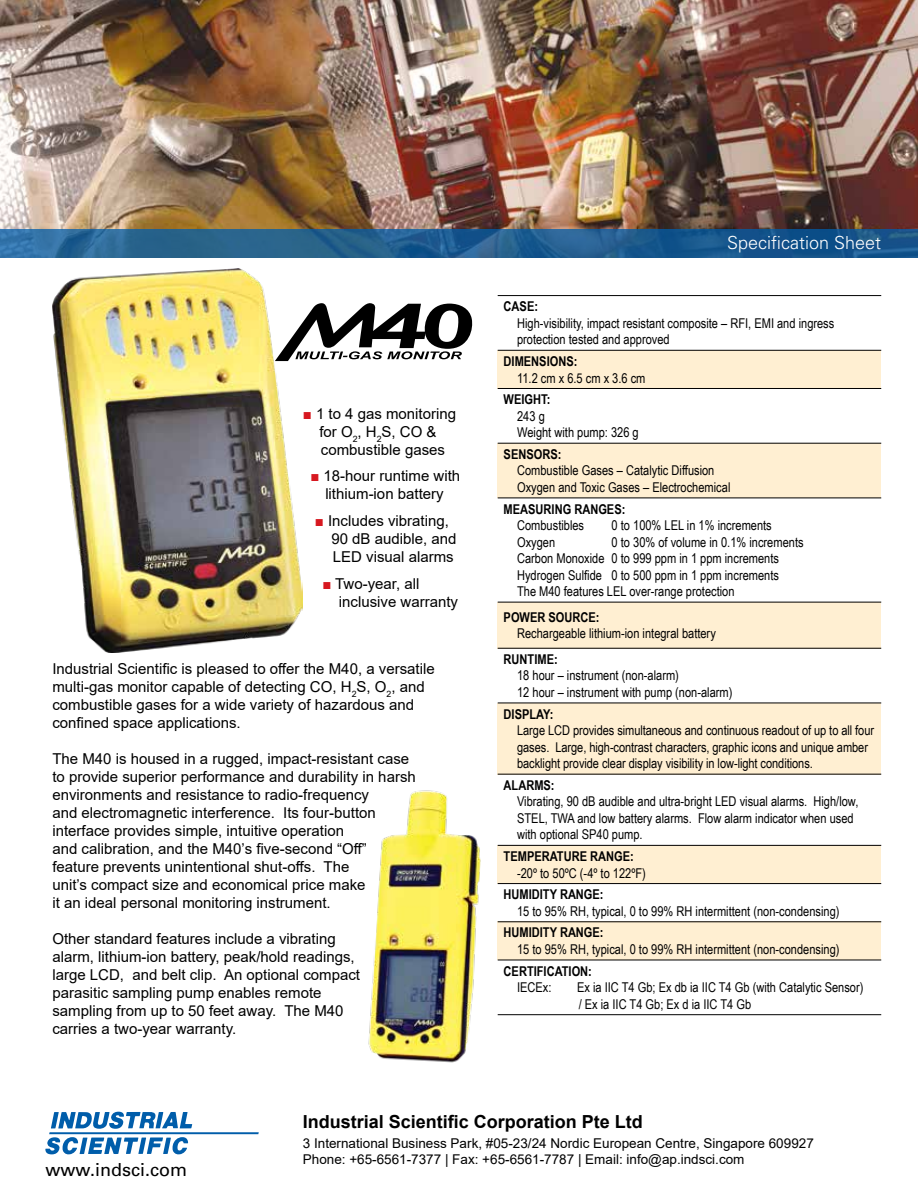
<style>
.page{position:relative;width:918px;height:1188px;background:#fff}
.page>*{position:absolute;margin:0;border:0;box-sizing:border-box;transform-origin:0 0}
.t1{font:700 18px "Arial";color:#000}
.t2{font:300 18px "Univers LT Std";color:#fff}
.t3{font:18px "Univers LT Std";color:#000}
.t4{font:15px/18px "Arial";color:#000}
.t5{font:13.5px/16.5px "Arial Narrow";color:#000}
.t6{font:700 13.5px "Arial Narrow";color:#000}
.t7{font:13.5px/16.2px "Arial";color:#000}
.s1{color:#d71820}
</style>
<div class="page">
<img style="left:0;top:0;width:918px;height:229px">
<svg style="left:0;top:229px;width:918px;height:29px;background:#215e8f"></svg>
<svg style="left:303px;top:303px;width:170px;height:57px"></svg>
<img style="left:52px;top:269px;width:251px;height:383px">
<div style="left:498px;top:350px;width:383px;height:38px;background:#ffefd2"></div>
<div style="left:498px;top:443px;width:383px;height:55px;background:#ffefd2"></div>
<div style="left:498px;top:602px;width:383px;height:46px;background:#ffefd2"></div>
<div style="left:498px;top:703px;width:383px;height:71px;background:#ffefd2"></div>
<div style="left:498px;top:845px;width:383px;height:39px;background:#ffefd2"></div>
<div style="left:498px;top:922px;width:383px;height:38px;background:#ffefd2"></div>
<hr style="left:498px;top:295px;width:383px;height:1px;background:#000">
<hr style="left:498px;top:350px;width:383px;height:1px;background:#000">
<hr style="left:498px;top:388px;width:383px;height:1px;background:#000">
<hr style="left:498px;top:443px;width:383px;height:1px;background:#000">
<hr style="left:498px;top:498px;width:383px;height:1px;background:#000">
<hr style="left:498px;top:602px;width:383px;height:1px;background:#000">
<hr style="left:498px;top:648px;width:383px;height:1px;background:#000">
<hr style="left:498px;top:703px;width:383px;height:1px;background:#000">
<hr style="left:498px;top:774px;width:383px;height:1px;background:#000">
<hr style="left:498px;top:845px;width:383px;height:1px;background:#000">
<hr style="left:498px;top:883px;width:383px;height:1px;background:#000">
<hr style="left:498px;top:921px;width:383px;height:1px;background:#000">
<hr style="left:498px;top:960px;width:383px;height:1px;background:#000">
<hr style="left:498px;top:1014px;width:383px;height:1px;background:#000">
<svg style="left:45px;top:1112px;width:214px;height:43px"></svg>
<img style="left:368px;top:769px;width:139px;height:294px">
<p class="t4" style="left:303px;top:404px;width:155px;text-align:center"><span class="s1">■</span> 1 to 4 gas monitoring for O<sub>2</sub>, H<sub>2</sub>S, CO &amp; combustible gases</p>
<p class="t4" style="left:310px;top:467px;width:151px;text-align:center"><span class="s1">■</span> 18-hour runtime with lithium-ion battery</p>
<p class="t4" style="left:331px;top:512px;width:127px;text-indent:-16px"><span class="s1">■</span> Includes vibrating,<br>90 dB audible, and<br>LED visual alarms</p>
<p class="t4" style="left:339px;top:574px;width:121px;text-indent:-16px"><span class="s1">■</span> Two-year, all inclusive warranty</p>
<p class="t4" style="left:52px;top:659px;width:384px">Industrial Scientific is pleased to offer the M40, a versatile multi-gas monitor capable of detecting CO, H<sub>2</sub>S, O<sub>2</sub>, and combustible gases for a wide variety of hazardous and confined space applications.</p>
<p class="t4" style="left:52px;top:749px;width:365px">The M40 is housed in a rugged, impact-resistant case to provide superior performance and durability in harsh environments and resistance to radio-frequency<br>and electromagnetic interference. Its four-button interface provides simple, intuitive operation<br>and calibration, and the M40’s five-second “Off” feature prevents unintentional shut-offs. The<br>unit’s compact size and economical price make<br>it an ideal personal monitoring instrument.</p>
<p class="t4" style="left:52px;top:929px;width:309px">Other standard features include a vibrating alarm, lithium-ion battery, peak/hold readings, large LCD, and belt clip. An optional compact parasitic sampling pump enables remote sampling from up to 50 feet away. The M40 carries a two-year warranty.</p>
<h1 class="t2" style="left:727px;top:232px;width:156px">Specification Sheet</h1>
<p class="t6" style="left:504px;top:296px;width:36px">CASE:</p>
<p class="t5" style="left:517px;top:314px;width:319px">High-visibility, impact resistant composite – RFI, EMI and ingress protection tested and approved</p>
<p class="t6" style="left:504px;top:351px;width:75px">DIMENSIONS:</p>
<p class="t5" style="left:517px;top:369px;width:130px">11.2 cm x 6.5 cm x 3.6 cm</p>
<p class="t6" style="left:504px;top:389px;width:48px">WEIGHT:</p>
<p class="t5" style="left:517px;top:407px;width:123px">243 g<br>Weight with pump: 326 g</p>
<p class="t6" style="left:504px;top:444px;width:59px">SENSORS:</p>
<p class="t5" style="left:517px;top:462px;width:215px">Combustible Gases – Catalytic Diffusion<br>Oxygen and Toxic Gases – Electrochemical</p>
<p class="t6" style="left:504px;top:499px;width:123px">MEASURING RANGES:</p>
<p class="t5" style="left:517px;top:517px;width:69px">Combustibles</p>
<p class="t5" style="left:612px;top:517px;width:162px">0 to 100% LEL in 1% increments</p>
<p class="t5" style="left:517px;top:533px;width:40px">Oxygen</p>
<p class="t5" style="left:517px;top:533px;width:288px;text-indent:94px">0 to 30% of volume in 0.1% increments Carbon Monoxide 0 to 999 ppm in 1 ppm increments Hydrogen Sulfide 0 to 500 ppm in 1 ppm increments<br>The M40 features LEL over-range protection</p>
<p class="t6" style="left:504px;top:607px;width:97px">POWER SOURCE:</p>
<p class="t5" style="left:517px;top:625px;width:200px">Rechargeable lithium-ion integral battery</p>
<p class="t6" style="left:504px;top:649px;width:56px">RUNTIME:</p>
<p class="t5" style="left:517px;top:667px;width:217px">18 hour – instrument (non-alarm)<br>12 hour – instrument with pump (non-alarm)</p>
<p class="t6" style="left:504px;top:704px;width:51px">DISPLAY:</p>
<p class="t5" style="left:517px;top:722px;width:359px">Large LCD provides simultaneous and continuous readout of up to all four gases. Large, high-contrast characters, graphic icons and unique amber backlight provide clear display visibility in low-light conditions.</p>
<p class="t6" style="left:504px;top:775px;width:53px">ALARMS:</p>
<p class="t5" style="left:517px;top:793px;width:343px">Vibrating, 90 dB audible and ultra-bright LED visual alarms. High/low,<br>STEL, TWA and low battery alarms. Flow alarm indicator when used with optional SP40 pump.</p>
<p class="t6" style="left:504px;top:846px;width:132px">TEMPERATURE RANGE:</p>
<p class="t5" style="left:517px;top:864px;width:130px">-20º to 50ºC (-4º to 122ºF)</p>
<p class="t6" style="left:504px;top:884px;width:102px">HUMIDITY RANGE:</p>
<p class="t5" style="left:517px;top:902px;width:324px">15 to 95% RH, typical, 0 to 99% RH intermittent (non-condensing)</p>
<p class="t6" style="left:504px;top:923px;width:102px">HUMIDITY RANGE:</p>
<p class="t5" style="left:517px;top:940px;width:324px">15 to 95% RH, typical, 0 to 99% RH intermittent (non-condensing)</p>
<p class="t6" style="left:504px;top:961px;width:90px">CERTIFICATION:</p>
<p class="t5" style="left:517px;top:979px;width:36px">IECEx:</p>
<p class="t5" style="left:577px;top:979px;width:288px">Ex ia IIC T4 Gb; Ex db ia IIC T4 Gb (with Catalytic Sensor) / Ex ia IIC T4 Gb; Ex d ia IIC T4 Gb</p>
<h1 class="t3" style="left:45px;top:1159px;width:143px">www.indsci.com</h1>
<h1 class="t1" style="left:303px;top:1109px;width:342px">Industrial Scientific Corporation Pte Ltd</h1>
<p class="t7" style="left:303px;top:1135px;width:513px">3 International Business Park, #05-23/24 Nordic European Centre, Singapore 609927<br>Phone: +65-6561-7377 | Fax: +65-6561-7787 | Email: info@ap.indsci.com</p>
</div>
